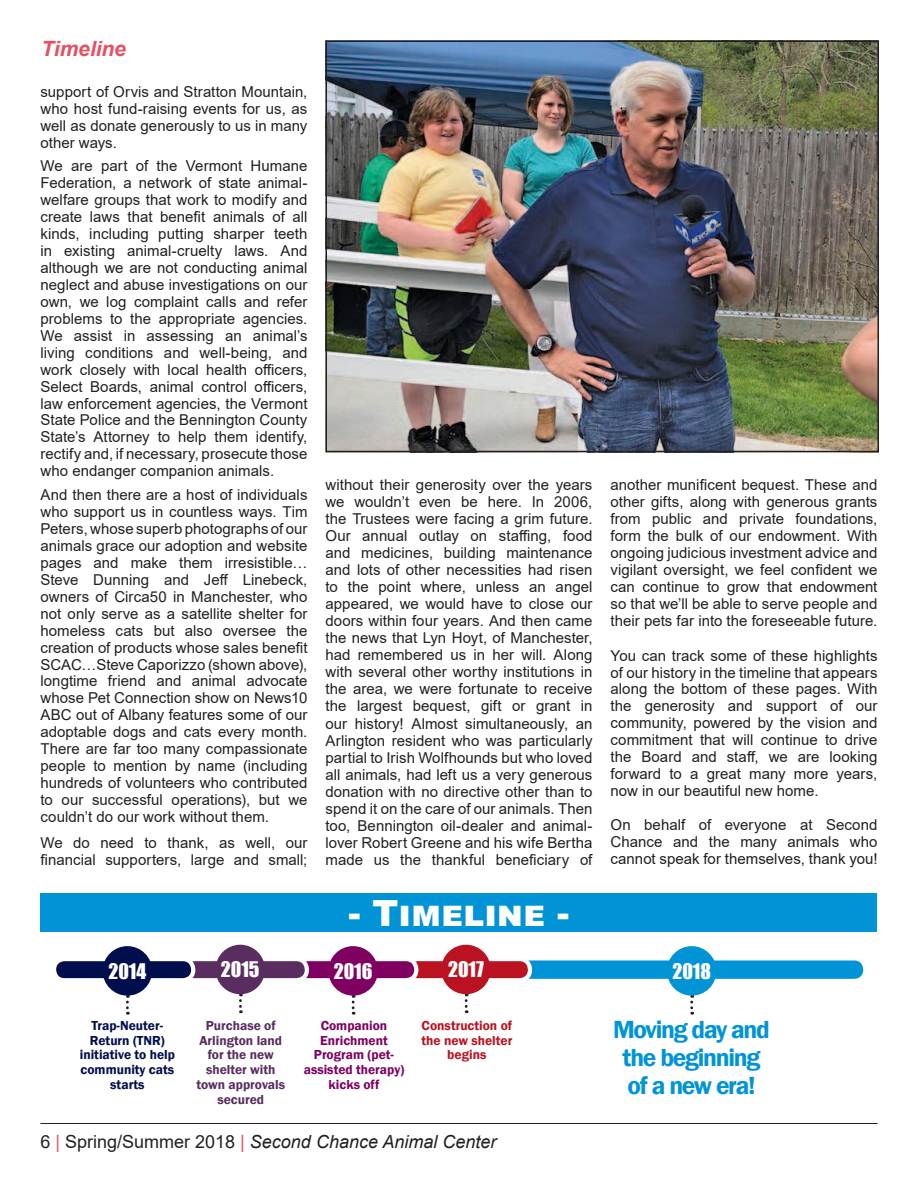
<style>
.page{position:relative;width:918px;height:1188px;background:#fff}
.page>*{position:absolute;margin:0;border:0;box-sizing:border-box;transform-origin:0 0}
.t1{font:900 36px "Arial";color:#fff}
.t2{font:600 25.35px/27.9px "Franklin Gothic";letter-spacing:-.055em;color:#0094d7;text-align:center}
.t3{font:italic 700 21px "Arial";letter-spacing:-.005em;color:#e94e61}
.t4{font:19.8px "Impact";color:#fff}
.t5{font:italic 18px "Arial";color:#231f20}
.t6{font:15px/17px "Arial";letter-spacing:.005em;color:#231f20;text-align:justify}
.t7{font:600 13.35px/14.7px "Franklin Gothic";color:#592d5f;text-align:center}
.t8{font:600 13.35px/14.7px "Franklin Gothic";color:#000e4d;text-align:center}
.t9{font:600 13.35px/14.7px "Franklin Gothic";color:#7d0060;text-align:center}
.t10{font:600 13.35px/14.7px "Franklin Gothic";color:#ba1220;text-align:center}
.s1{font-style:normal}
.s2{font-style:normal;color:#e94e61}
</style>
<div class="page">
<hr style="left:40px;top:1123px;width:838px;height:1px;background:#231f20">
<svg style="left:239px;top:994px;width:3px;height:19px"></svg>
<svg style="left:465px;top:994px;width:3px;height:19px"></svg>
<svg style="left:126px;top:996px;width:3px;height:19px"></svg>
<svg style="left:352px;top:996px;width:3px;height:19px"></svg>
<svg style="left:690px;top:996px;width:3px;height:19px"></svg>
<div style="left:502px;top:959px;width:363px;height:21px;background:#0094d7;border-radius:10px"></div>
<div style="left:501px;top:958px;width:365px;height:24px;border:3px solid #fff;border-radius:10px"></div>
<div style="left:391px;top:959px;width:139px;height:21px;background:#ba1220;border-radius:10px"></div>
<div style="left:389px;top:957px;width:143px;height:25px;border:4px solid #fff;border-radius:10px"></div>
<div style="left:277px;top:959px;width:139px;height:21px;background:#800062;border-radius:10px"></div>
<div style="left:275px;top:957px;width:143px;height:25px;border:4px solid #fff;border-radius:10px"></div>
<div style="left:168px;top:959px;width:139px;height:21px;background:#592d5f;border-radius:10px"></div>
<div style="left:166px;top:957px;width:143px;height:25px;border:4px solid #fff;border-radius:10px"></div>
<div style="left:54px;top:959px;width:139px;height:21px;background:#000e4d;border-radius:10px"></div>
<div style="left:52px;top:957px;width:143px;height:25px;border:4px solid #fff;border-radius:10px"></div>
<div style="left:103px;top:946px;width:49px;height:50px;background:#000e4d;border-radius:50%"></div>
<div style="left:328px;top:946px;width:50px;height:50px;background:#800062;border-radius:50%"></div>
<div style="left:667px;top:946px;width:49px;height:50px;background:#0094d7;border-radius:50%"></div>
<div style="left:216px;top:945px;width:49px;height:49px;background:#592d5f;border-radius:50%"></div>
<div style="left:441px;top:945px;width:50px;height:49px;background:#ba1220;border-radius:50%"></div>
<div style="left:40px;top:893px;width:837px;height:39px;background:#0094d7"></div>
<img style="left:329px;top:43px;width:547px;height:406px">
<div style="left:326px;top:40px;width:553px;height:412px;border:2px solid #231f20"></div>
<h3 class="t3" style="left:41px;top:34px;width:86px">Timeline</h3>
<p class="t6" style="left:40px;top:83px;width:268px">support of Orvis and Stratton Mountain, who host fund-raising events for us, as well as donate generously to us in many other ways.</p>
<p class="t6" style="left:40px;top:157px;width:269px">We are part of the Vermont Humane Federation, a network of state animal&shy;welfare groups that work to modify and create laws that benefit animals of all kinds, including putting sharper teeth in existing animal-cruelty laws. And although we are not conducting animal neglect and abuse investigations on our own, we log complaint calls and refer problems to the appropriate agencies.<br>We assist in assessing an animal’s living conditions and well-being, and work closely with local health officers, Select Boards, animal control officers, law enforcement agencies, the Vermont State Police and the Bennington County State’s Attorney to help them identify, rectify and, if necessary, prosecute those who endanger companion animals.</p>
<p class="t6" style="left:40px;top:486px;width:269px">And then there are a host of individuals who support us in countless ways. Tim Peters, whose superb photographs of our animals grace our adoption and website pages and make them irresistible… Steve Dunning and Jeff Linebeck, owners of Circa50 in Manchester, who not only serve as a satellite shelter for homeless cats but also oversee the creation of products whose sales benefit SCAC…Steve Caporizzo (shown above), longtime friend and animal advocate whose Pet Connection show on News10<br>ABC out of Albany features some of our adoptable dogs and cats every month.<br>There are far too many compassionate people to mention by name (including hundreds of volunteers who contributed to our successful operations), but we couldn’t do our work without them.</p>
<p class="t6" style="left:40px;top:834px;width:268px">We do need to thank, as well, our financial supporters, large and small;</p>
<p class="t6" style="left:326px;top:476px;width:269px">without their generosity over the years we wouldn’t even be here. In 2006, the Trustees were facing a grim future.<br>Our annual outlay on staffing, food and medicines, building maintenance and lots of other necessities had risen to the point where, unless an angel appeared, we would have to close our doors within four years. And then came the news that Lyn Hoyt, of Manchester, had remembered us in her will. Along with several other worthy institutions in the area, we were fortunate to receive the largest bequest, gift or grant in our history! Almost simultaneously, an Arlington resident who was particularly partial to Irish Wolfhounds but who loved all animals, had left us a very generous donation with no directive other than to spend it on the care of our animals. Then too, Bennington oil-dealer and animal&shy;lover Robert Greene and his wife Bertha made us the thankful beneficiary of</p>
<p class="t6" style="left:610px;top:476px;width:268px">another munificent bequest. These and other gifts, along with generous grants from public and private foundations, form the bulk of our endowment. With ongoing judicious investment advice and vigilant oversight, we feel confident we can continue to grow that endowment so that we’ll be able to serve people and their pets far into the foreseeable future.</p>
<p class="t6" style="left:610px;top:647px;width:269px">You can track some of these highlights of our history in the timeline that appears along the bottom of these pages. With the generosity and support of our community, powered by the vision and commitment that will continue to drive the Board and staff, we are looking forward to a great many more years, now in our beautiful new home.</p>
<p class="t6" style="left:610px;top:817px;width:269px">On behalf of everyone at Second Chance and the many animals who cannot speak for themselves, thank you!</p>
<h1 class="t1" style="left:349px;top:887px;width:222px">- Timeline -</h1>
<h3 class="t4" style="left:108px;top:956px;width:39px">2014</h3>
<h3 class="t4" style="left:221px;top:954px;width:40px">2015</h3>
<h3 class="t4" style="left:334px;top:956px;width:40px">2016</h3>
<h3 class="t4" style="left:448px;top:954px;width:37px">2017</h3>
<h3 class="t4" style="left:672px;top:956px;width:40px">2018</h3>
<p class="t8" style="left:80px;top:1018px;width:97px">Trap-Neuter-<br>Return (TNR) initiative to help community cats starts</p>
<p class="t7" style="left:196px;top:1018px;width:90px">Purchase of<br>Arlington land for the new shelter with town approvals secured</p>
<p class="t9" style="left:304px;top:1018px;width:102px">Companion<br>Enrichment<br>Program (pet&shy;assisted therapy) kicks off</p>
<p class="t10" style="left:421px;top:1018px;width:92px">Construction of the new shelter begins</p>
<h2 class="t2" style="left:613px;top:1016px;width:159px">Moving day and the beginning of a new era!</h2>
<p class="t5" style="left:40px;top:1130px;width:457px"><span class="s1">6</span> <span class="s2">|</span> <span class="s1">Spring/Summer 2018</span> <span class="s2">|</span> Second Chance Animal Center</p>
</div>
